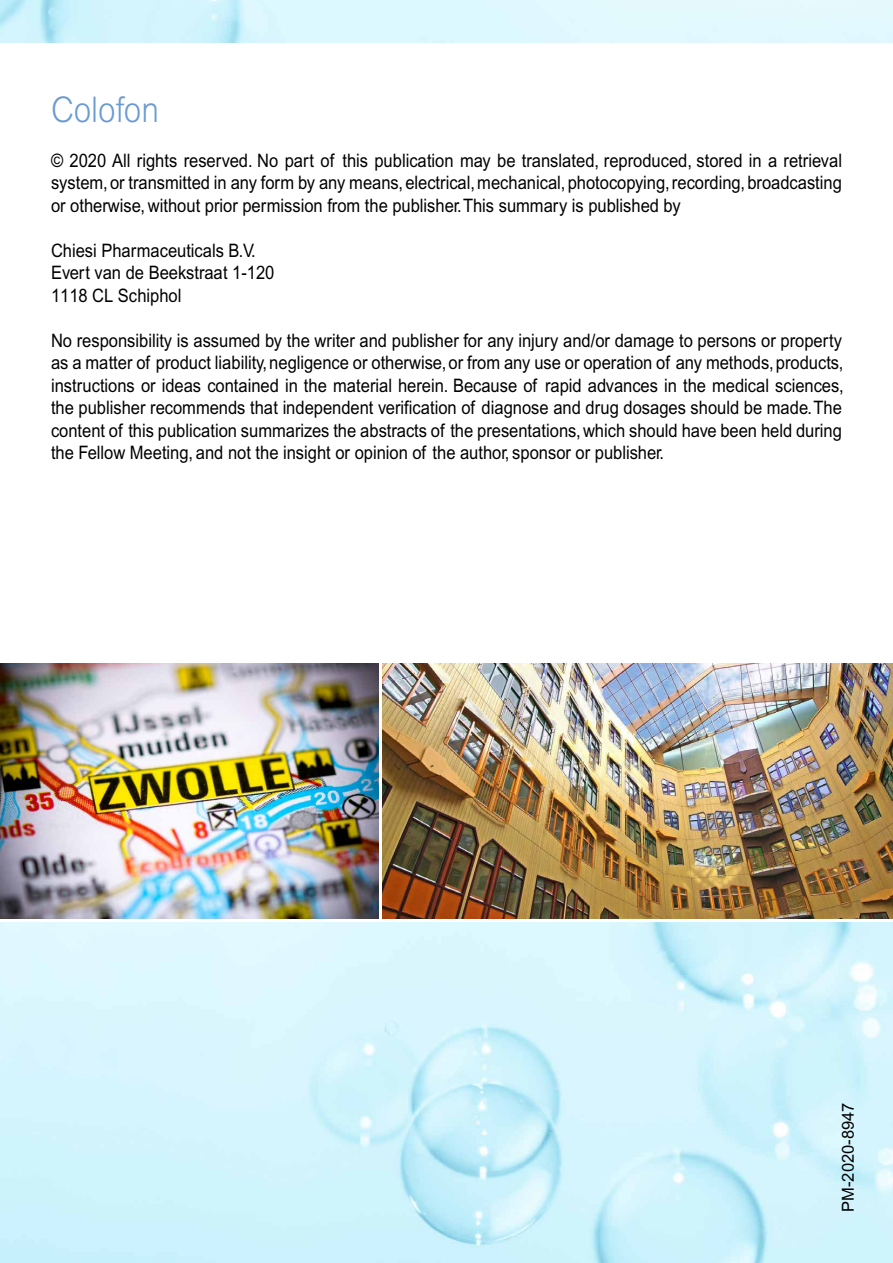
<style>
.page{position:relative;width:893px;height:1263px;background:#fff}
.page>*{position:absolute;margin:0;border:0;box-sizing:border-box;transform-origin:0 0}
.t1{font:300 35.4px "Arial MT Std";color:#699ad2;scale:.89 1}
.t2{font:18.6px/22.5px "Arial";color:#000;text-align:justify;scale:.89 1}
.t3{font:16.5px "Arial";color:#000}
</style>
<div class="page">
<img style="left:0;top:923px;width:893px;height:340px">
<img style="left:383px;top:663px;width:510px;height:255px">
<img style="left:0;top:663px;width:378px;height:255px">
<h1 class="t1" style="left:51px;top:89px;width:123px">Colofon</h1>
<p class="t2" style="left:51px;top:149px;width:890px">© 2020 All rights reserved. No part of this publication may be translated, reproduced, stored in a retrieval system, or transmitted in any form by any means, electrical, mechanical, photocopying, recording, broadcasting or otherwise, without prior permission from the publisher. This summary is published by</p>
<p class="t2" style="left:51px;top:239px;width:253px;text-align:left">Chiesi Pharmaceuticals B.V.<br>Evert van de Beekstraat 1-120<br>1118 CL Schiphol</p>
<p class="t2" style="left:51px;top:329px;width:892px">No responsibility is assumed by the writer and publisher for any injury and/or damage to persons or property as a matter of product liability, negligence or otherwise, or from any use or operation of any methods, products, instructions or ideas contained in the material herein. Because of rapid advances in the medical sciences, the publisher recommends that independent verification of diagnose and drug dosages should be made. The content of this publication summarizes the abstracts of the presentations, which should have been held during the Fellow Meeting, and not the insight or opinion of the author, sponsor or publisher.</p>
<p class="t3" style="left:838px;top:1212px;width:111px;rotate:-90deg">PM-2020-8947</p>
</div>
